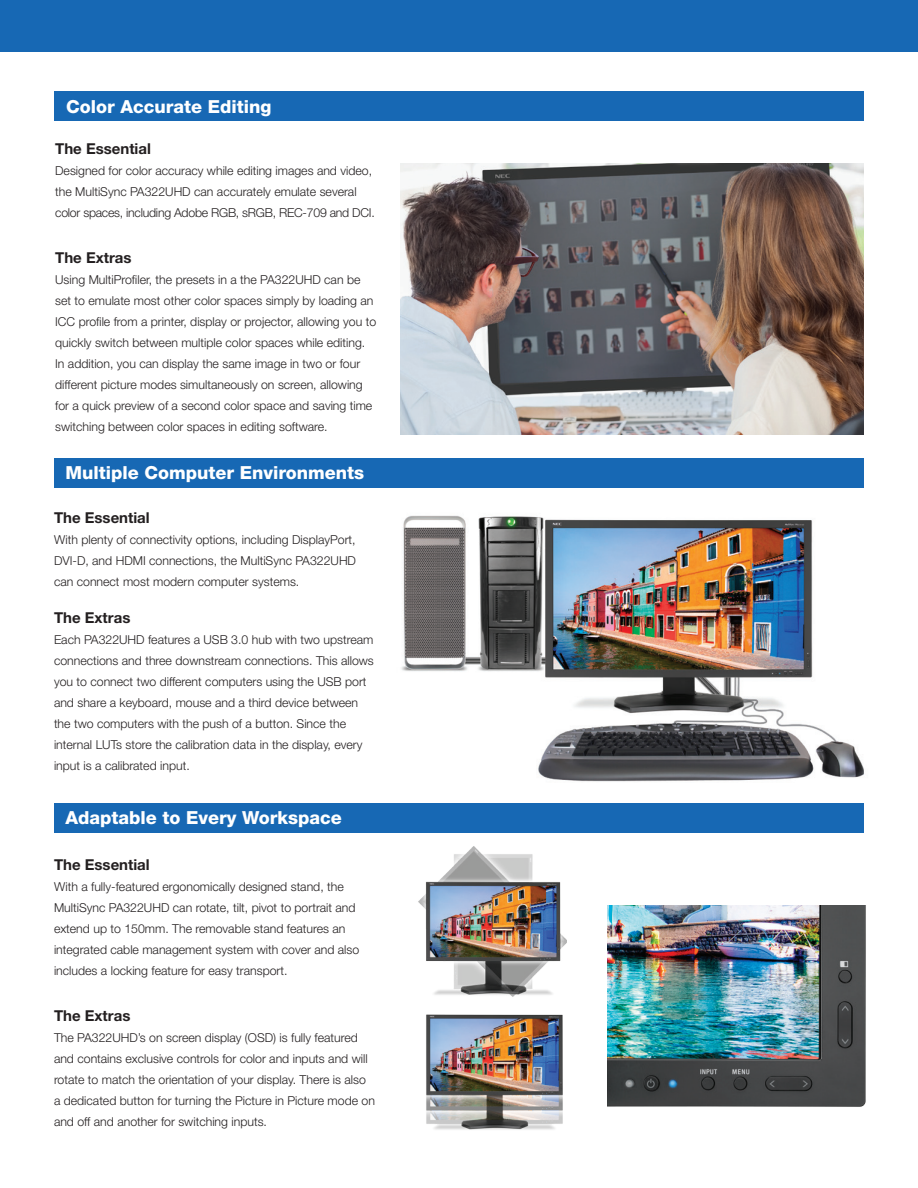
<style>
.page{position:relative;width:918px;height:1188px;background:#fff}
.page>*{position:absolute;margin:0;border:0;box-sizing:border-box;transform-origin:0 0}
.t1{font:800 18px "Helvetica Neue LT Std";color:#fff}
.t2{font:700 15px "Helvetica Neue LT Std";color:#231f20}
.t3{font:300 12.3px/21px "Helvetica Neue LT Std";color:#231f20}
</style>
<div class="page">
<img style="left:401px;top:515px;width:463px;height:267px">
<img style="left:401px;top:163px;width:463px;height:271px">
<div style="left:0;top:0;width:918px;height:51px;background:#1768b4"></div>
<div style="left:54px;top:458px;width:810px;height:30px;background:#1768b4"></div>
<div style="left:54px;top:803px;width:810px;height:30px;background:#1768b4"></div>
<div style="left:54px;top:91px;width:810px;height:30px;background:#1768b4"></div>
<img style="left:418px;top:846px;width:149px;height:151px">
<img style="left:426px;top:1014px;width:137px;height:116px">
<img style="left:608px;top:905px;width:258px;height:202px">
<h1 class="t1" style="left:66px;top:95px;width:207px">Color Accurate Editing</h1>
<p class="t2" style="left:55px;top:140px;width:97px">The Essential</p>
<p class="t3" style="left:55px;top:160px;width:321px">Designed for color accuracy while editing images and video, the MultiSync PA322UHD can accurately emulate several color spaces, including Adobe RGB, sRGB, REC-709 and DCI.</p>
<p class="t2" style="left:55px;top:249px;width:78px">The Extras</p>
<p class="t3" style="left:55px;top:269px;width:323px">Using MultiProfiler, the presets in a the PA322UHD can be set to emulate most other color spaces simply by loading an ICC profile from a printer, display or projector, allowing you to quickly switch between multiple color spaces while editing.<br>In addition, you can display the same image in two or four different picture modes simultaneously on screen, allowing for a quick preview of a second color space and saving time switching between color spaces in editing software.</p>
<h1 class="t1" style="left:65px;top:462px;width:300px">Multiple Computer Environments</h1>
<p class="t2" style="left:54px;top:508px;width:97px">The Essential</p>
<p class="t3" style="left:54px;top:529px;width:304px;text-align:justify">With plenty of connectivity options, including DisplayPort, DVI-D, and HDMI connections, the MultiSync PA322UHD can connect most modern computer systems.</p>
<p class="t2" style="left:54px;top:608px;width:78px">The Extras</p>
<p class="t3" style="left:54px;top:629px;width:321px">Each PA322UHD features a USB 3.0 hub with two upstream connections and three downstream connections. This allows you to connect two different computers using the USB port and share a keyboard, mouse and a third device between the two computers with the push of a button. Since the internal LUTs store the calibration data in the display, every input is a calibrated input.</p>
<h1 class="t1" style="left:65px;top:806px;width:278px">Adaptable to Every Workspace</h1>
<p class="t2" style="left:54px;top:855px;width:97px">The Essential</p>
<p class="t3" style="left:54px;top:876px;width:307px">With a fully-featured ergonomically designed stand, the MultiSync PA322UHD can rotate, tilt, pivot to portrait and extend up to 150mm. The removable stand features an integrated cable management system with cover and also includes a locking feature for easy transport.</p>
<p class="t2" style="left:54px;top:1006px;width:78px">The Extras</p>
<p class="t3" style="left:54px;top:1027px;width:323px">The PA322UHD’s on screen display (OSD) is fully featured and contains exclusive controls for color and inputs and will rotate to match the orientation of your display. There is also a dedicated button for turning the Picture in Picture mode on and off and another for switching inputs.</p>
</div>
